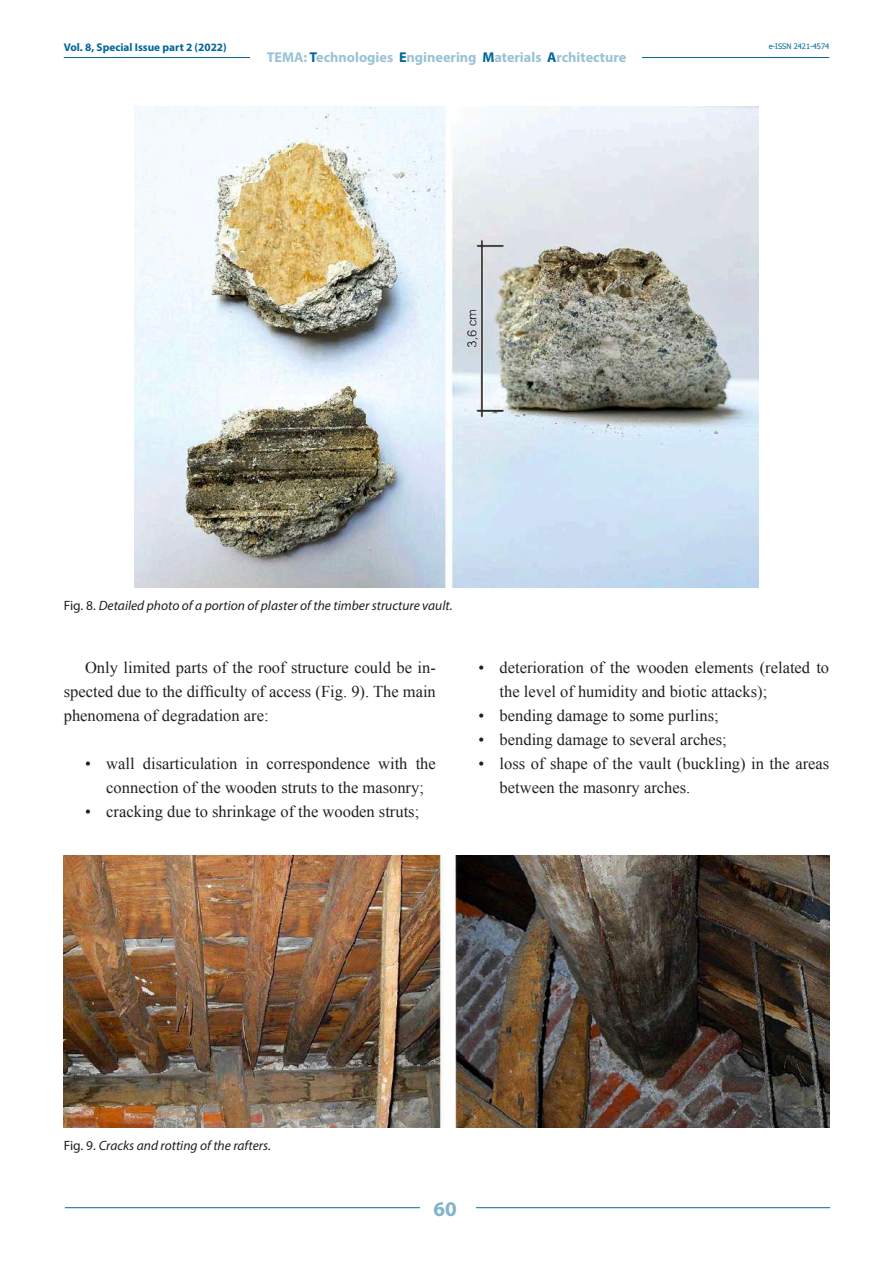
<style>
.page{position:relative;width:893px;height:1263px;background:#fff}
.page>*{position:absolute;margin:0;border:0;box-sizing:border-box;transform-origin:0 0}
.t1{font:700 21px "Myriad Pro";color:#80b3cc}
.t2{font:16.5px/24px "Times New Roman";color:#231f20}
.t3{font:700 14.25px "Myriad Pro";color:#99c2d6}
.t4{font:italic 13.5px "Myriad Pro";color:#231f20}
.t5{font:700 11.25px "Myriad Pro";color:#069}
.t6{font:7.5px "Tahoma";color:#069}
.s1{color:#069}
.s2{font-style:normal}
</style>
<div class="page">
<hr style="left:64px;top:57px;width:765px;height:1px;background:#069">
<div style="left:251px;top:48px;width:391px;height:17px;background:#fff"></div>
<hr style="left:65px;top:1207px;width:765px;height:1px;background:#069">
<div style="left:420px;top:1195px;width:55px;height:25px;background:#fff"></div>
<img style="left:134px;top:106px;width:624px;height:481px">
<img style="left:64px;top:856px;width:765px;height:271px">
<p class="t5" style="left:64px;top:40px;width:164px">Vol. 8, Special Issue part 2 (2022)</p>
<p class="t3" style="left:267px;top:48px;width:361px">TEMA: <span class="s1">T</span>echnologies <span class="s1">E</span>ngineering <span class="s1">M</span>aterials <span class="s1">A</span>rchitecture</p>
<p class="t6" style="left:769px;top:41px;width:62px">e-ISSN 2421-4574</p>
<p class="t4" style="left:64px;top:597px;width:390px"><span class="s2">Fig. 8.</span> Detailed photo of a portion of plaster of the timber structure vault.</p>
<p class="t2" style="left:64px;top:655px;width:374px;text-align:justify;text-indent:21px">Only limited parts of the roof structure could be in&shy;spected due to the difficulty of access (Fig. 9). The main phenomena of degradation are:</p>
<p class="t2" style="left:85px;top:751px;width:352px;text-align:center">• wall disarticulation in correspondence with the connection of the wooden struts to the masonry;</p>
<p class="t2" style="left:85px;top:799px;width:336px">• cracking due to shrinkage of the wooden struts;</p>
<p class="t2" style="left:500px;top:655px;width:331px;text-indent:-21px">• deterioration of the wooden elements (related to the level of humidity and biotic attacks);</p>
<p class="t2" style="left:478px;top:703px;width:242px">• bending damage to some purlins;</p>
<p class="t2" style="left:478px;top:727px;width:250px">• bending damage to several arches;</p>
<p class="t2" style="left:500px;top:751px;width:331px;text-indent:-21px">• loss of shape of the vault (buckling) in the areas between the masonry arches.</p>
<p class="t4" style="left:64px;top:1137px;width:209px"><span class="s2">Fig. 9.</span> Cracks and rotting of the rafters.</p>
<p class="t1" style="left:434px;top:1195px;width:25px">60</p>
</div>
